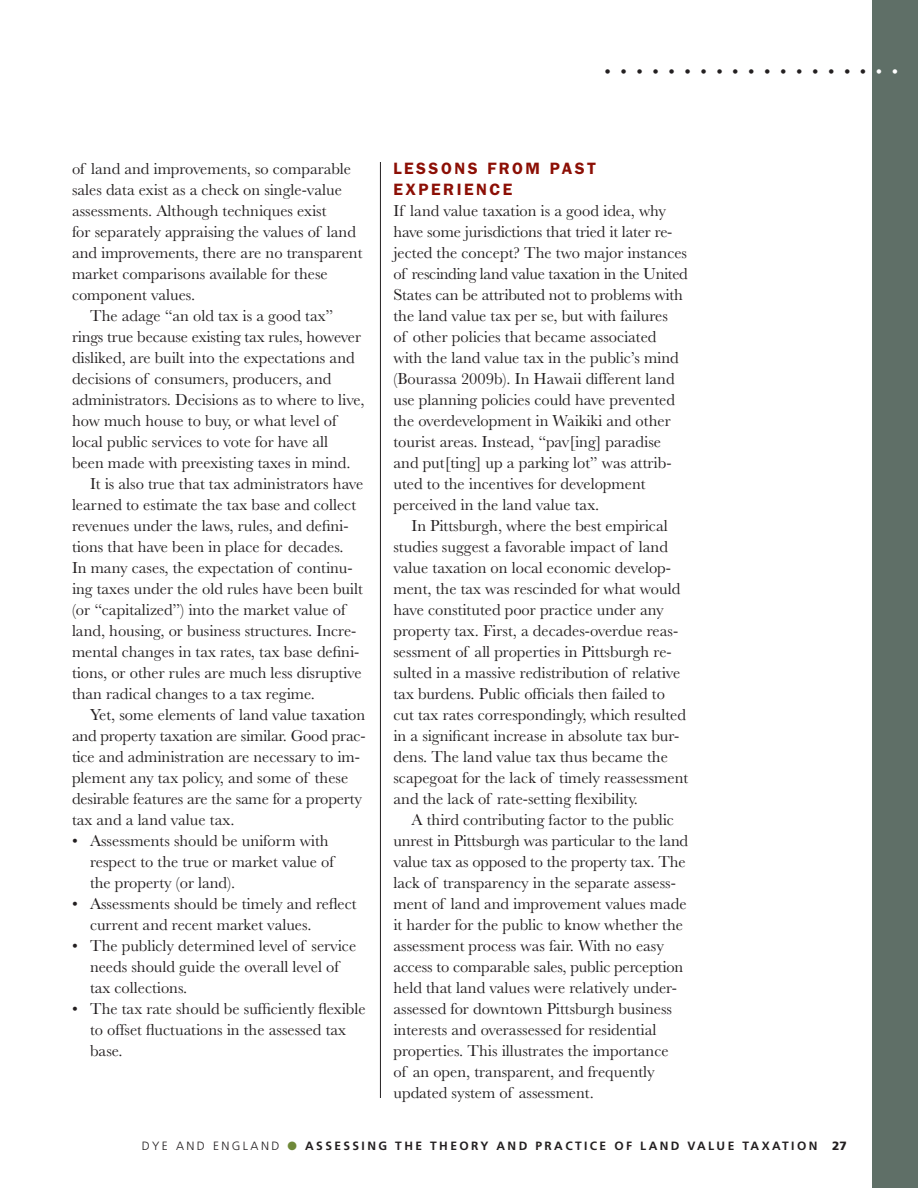
<style>
.page{position:relative;width:918px;height:1188px;background:#fff}
.page>*{position:absolute;margin:0;border:0;box-sizing:border-box;transform-origin:0 0}
.t1{font:42px "Baskerville";color:#231f20}
.t2{font:16.5px/21px "Baskerville";color:#231f20}
.t3{font:600 16.5px/21px "ITC Franklin Gothic Std";letter-spacing:.15em;color:#8c0f05}
.t4{font:700 12px "Frutiger";letter-spacing:.2em;color:#231f20}
.s1{color:#fff}
.s2{font-weight:300}
.s3{color:#6f8939}
.s4{font-weight:900}
</style>
<div class="page">
<div style="left:872px;top:0;width:46px;height:1188px;background:#5f6f67"></div>
<hr style="left:380px;top:162px;width:1px;height:936px;background:#231f20">
<h1 class="t1" style="left:603px;top:35px;width:299px">. . . . . . . . . . . . . . . . . <span class="s1">. .</span></h1>
<p class="t2" style="left:72px;top:158px;width:281px">of land and improvements, so comparable</p>
<p class="t2" style="left:72px;top:179px;width:271px">sales data exist as a check on single-value</p>
<p class="t2" style="left:72px;top:200px;width:256px">assessments. Although techniques exist</p>
<p class="t2" style="left:72px;top:221px;width:286px">for separately appraising the values of land</p>
<p class="t2" style="left:72px;top:242px;width:292px">and improvements, there are no transparent</p>
<p class="t2" style="left:72px;top:263px;width:257px">market comparisons available for these</p>
<p class="t2" style="left:72px;top:284px;width:125px">component values.</p>
<p class="t2" style="left:90px;top:305px;width:245px">The adage “an old tax is a good tax”</p>
<p class="t2" style="left:72px;top:326px;width:291px">rings true because existing tax rules, however</p>
<p class="t2" style="left:72px;top:347px;width:284px">disliked, are built into the expectations and</p>
<p class="t2" style="left:72px;top:368px;width:261px">decisions of consumers, producers, and</p>
<p class="t2" style="left:72px;top:390px;width:294px">administrators. Decisions as to where to live,</p>
<p class="t2" style="left:72px;top:411px;width:266px">how much house to buy, or what level of</p>
<p class="t2" style="left:72px;top:432px;width:258px">local public services to vote for have all</p>
<p class="t2" style="left:72px;top:453px;width:280px">been made with preexisting taxes in mind.</p>
<p class="t2" style="left:90px;top:474px;width:275px">It is also true that tax administrators have</p>
<p class="t2" style="left:72px;top:495px;width:286px">learned to estimate the tax base and collect</p>
<p class="t2" style="left:72px;top:516px;width:278px">revenues under the laws, rules, and defini-</p>
<p class="t2" style="left:72px;top:537px;width:273px">tions that have been in place for decades.</p>
<p class="t2" style="left:72px;top:558px;width:282px">In many cases, the expectation of continu-</p>
<p class="t2" style="left:72px;top:579px;width:292px">ing taxes under the old rules have been built</p>
<p class="t2" style="left:72px;top:600px;width:275px">(or “capitalized”) into the market value of</p>
<p class="t2" style="left:72px;top:621px;width:286px">land, housing, or business structures. Incre-</p>
<p class="t2" style="left:72px;top:642px;width:289px">mental changes in tax rates, tax base defini-</p>
<p class="t2" style="left:72px;top:663px;width:291px">tions, or other rules are much less disruptive</p>
<p class="t2" style="left:72px;top:684px;width:244px">than radical changes to a tax regime.</p>
<p class="t2" style="left:90px;top:705px;width:277px">Yet, some elements of land value taxation</p>
<p class="t2" style="left:72px;top:726px;width:295px">and property taxation are similar. Good prac-</p>
<p class="t2" style="left:72px;top:747px;width:289px">tice and administration are necessary to im-</p>
<p class="t2" style="left:72px;top:768px;width:278px">plement any tax policy, and some of these</p>
<p class="t2" style="left:72px;top:789px;width:291px">desirable features are the same for a property</p>
<p class="t2" style="left:72px;top:810px;width:164px">tax and a land value tax.</p>
<p class="t2" style="left:90px;top:831px;width:245px;text-indent:-18px">• Assessments should be uniform with respect to the true or market value of the property (or land).</p>
<p class="t2" style="left:90px;top:894px;width:268px;text-indent:-18px">• Assessments should be timely and reflect current and recent market values.</p>
<p class="t2" style="left:90px;top:936px;width:268px;text-indent:-18px">• The publicly determined level of service needs should guide the overall level of tax collections.</p>
<p class="t2" style="left:90px;top:999px;width:277px;text-indent:-18px">• The tax rate should be sufficiently flexible to offset fluctuations in the assessed tax base.</p>
<p class="t3" style="left:394px;top:157px;width:204px">LESSONS FROM PAST<br>EXPERIENCE</p>
<p class="t2" style="left:394px;top:200px;width:296px">If land value taxation is a good idea, why have some jurisdictions that tried it later re&shy;jected the concept? The two major instances of rescinding land value taxation in the United States can be attributed not to problems with the land value tax per se, but with failures<br>of other policies that became associated with the land value tax in the public’s mind (Bourassa 2009b). In Hawaii different land use planning policies could have prevented the overdevelopment in Waikiki and other tourist areas. Instead, “pav[ing] paradise and put[ting] up a parking lot” was attrib&shy;uted to the incentives for development perceived in the land value tax.</p>
<p class="t2" style="left:394px;top:515px;width:296px;text-indent:18px">In Pittsburgh, where the best empirical studies suggest a favorable impact of land value taxation on local economic develop&shy;ment, the tax was rescinded for what would have constituted poor practice under any property tax. First, a decades-overdue reas&shy;sessment of all properties in Pittsburgh re&shy;sulted in a massive redistribution of relative tax burdens. Public officials then failed to cut tax rates correspondingly, which resulted in a significant increase in absolute tax bur&shy;dens. The land value tax thus became the scapegoat for the lack of timely reassessment and the lack of rate-setting flexibility.</p>
<p class="t2" style="left:394px;top:809px;width:296px;text-indent:18px">A third contributing factor to the public unrest in Pittsburgh was particular to the land value tax as opposed to the property tax. The lack of transparency in the separate assess&shy;ment of land and improvement values made it harder for the public to know whether the assessment process was fair. With no easy access to comparable sales, public perception held that land values were relatively under&shy;assessed for downtown Pittsburgh business interests and overassessed for residential properties. This illustrates the importance<br>of an open, transparent, and frequently updated system of assessment.</p>
<p class="t4" style="left:142px;top:1139px;width:707px"><span class="s2">DYE AND ENGLAND</span> <span class="s3">●</span> ASSESSING THE THEORY AND PRACTICE OF LAND VAL UE TA XATION <span class="s4">27</span></p>
</div>
